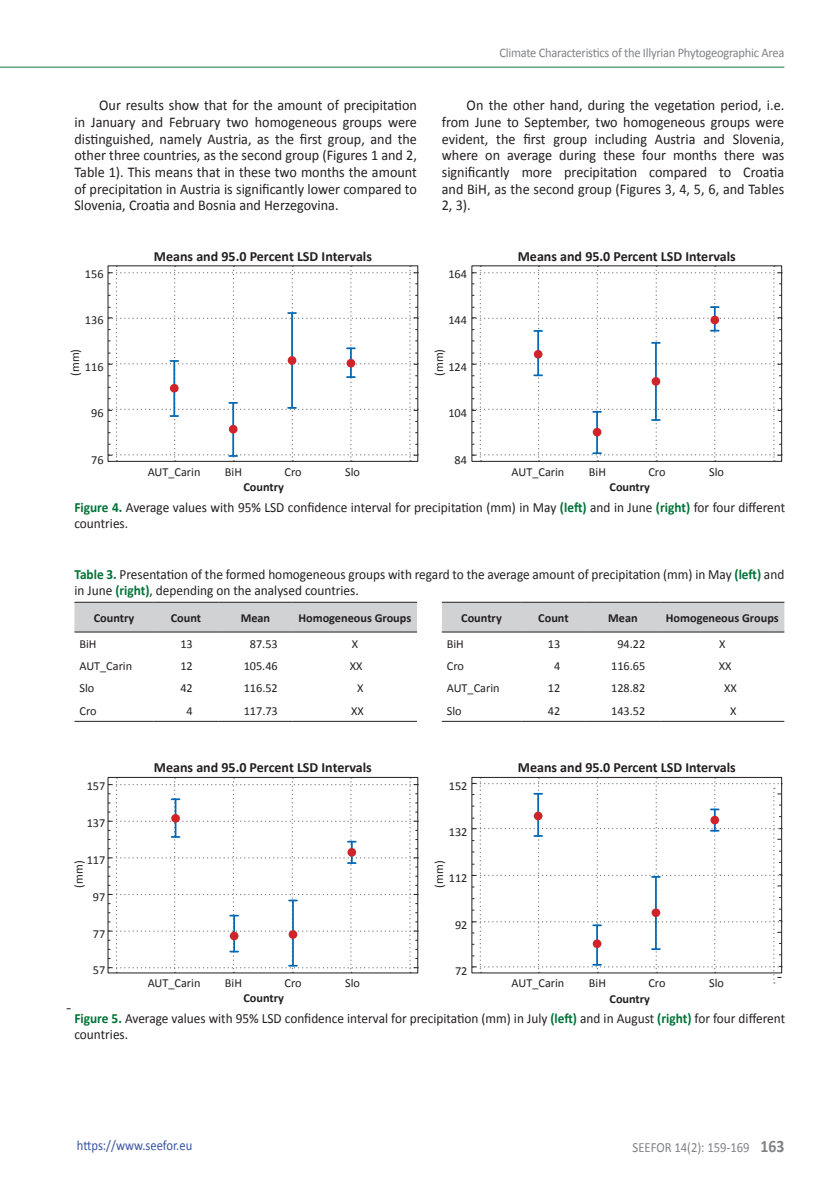
<style>
.page{position:relative;width:834px;height:1191px;background:#fff}
.page>*{position:absolute;margin:0;border:0;box-sizing:border-box;transform-origin:0 0}
.t1{font:14.88px/16.6px "Calibri";color:#231f20;text-align:justify;scale:.95 1}
.t2{font:14px/15.8px "Calibri";color:#231f20;scale:.95 1}
.t3{font:700 14px "Calibri";color:#231f20}
.t4{font:14px "Calibri";color:#808285;scale:.9 1}
.t5{font:14px "Calibri";color:#3853a3;scale:.9 1}
.t6{font:13.12px "Calibri";letter-spacing:-.02em;color:#808285;scale:.95 1}
.t7{font:12.25px "Calibri";color:#231f20}
.t8{font:700 12.25px "Calibri";color:#231f20}
.s1{font-weight:700;color:#007236}
.s2{font-weight:700;font-size:17.5px}
</style>
<div class="page">
<hr style="left:0;top:67px;width:784px;height:1px;background:#4f9b70">
<svg style="left:108px;top:777px;width:310px;height:196px"></svg>
<div style="left:288px;top:930px;width:9px;height:8px;background:#d1232a;border-radius:50%"></div>
<svg style="left:472px;top:781px;width:310px;height:202px"></svg>
<div style="left:651px;top:908px;width:9px;height:9px;background:#d1232a;border-radius:50%"></div>
<svg style="left:109px;top:269px;width:307px;height:189px"></svg>
<div style="left:287px;top:356px;width:9px;height:9px;background:#d1232a;border-radius:50%"></div>
<svg style="left:473px;top:269px;width:307px;height:189px"></svg>
<div style="left:651px;top:377px;width:9px;height:9px;background:#d1232a;border-radius:50%"></div>
<div style="left:107px;top:265px;width:311px;height:197px;border:1px solid #231f20"></div>
<div style="left:471px;top:265px;width:311px;height:197px;border:1px solid #231f20"></div>
<div style="left:471px;top:777px;width:311px;height:196px;border:1px solid #231f20"></div>
<svg style="left:74px;top:603px;width:710px;height:118px"></svg>
<hr style="left:74px;top:602px;width:80px;height:1px;background:#231f20">
<hr style="left:154px;top:602px;width:64px;height:1px;background:#231f20">
<hr style="left:218px;top:602px;width:74px;height:1px;background:#231f20">
<hr style="left:292px;top:602px;width:125px;height:1px;background:#231f20">
<hr style="left:441px;top:602px;width:80px;height:1px;background:#231f20">
<hr style="left:521px;top:602px;width:64px;height:1px;background:#231f20">
<hr style="left:585px;top:602px;width:75px;height:1px;background:#231f20">
<hr style="left:660px;top:602px;width:124px;height:1px;background:#231f20">
<hr style="left:74px;top:631px;width:80px;height:1px;background:#231f20">
<hr style="left:154px;top:631px;width:64px;height:1px;background:#231f20">
<hr style="left:218px;top:631px;width:74px;height:1px;background:#231f20">
<hr style="left:292px;top:631px;width:125px;height:1px;background:#231f20">
<hr style="left:441px;top:631px;width:80px;height:1px;background:#231f20">
<hr style="left:521px;top:631px;width:64px;height:1px;background:#231f20">
<hr style="left:585px;top:631px;width:75px;height:1px;background:#231f20">
<hr style="left:660px;top:631px;width:124px;height:1px;background:#231f20">
<hr style="left:74px;top:721px;width:80px;height:1px;background:#231f20">
<hr style="left:154px;top:721px;width:64px;height:1px;background:#231f20">
<hr style="left:218px;top:721px;width:74px;height:1px;background:#231f20">
<hr style="left:292px;top:721px;width:125px;height:1px;background:#231f20">
<hr style="left:441px;top:721px;width:80px;height:1px;background:#231f20">
<hr style="left:521px;top:721px;width:64px;height:1px;background:#231f20">
<hr style="left:585px;top:721px;width:75px;height:1px;background:#231f20">
<hr style="left:660px;top:721px;width:124px;height:1px;background:#231f20">
<p class="t6" style="left:499px;top:45px;width:301px">Climate Characteristics of the Illyrian Phytogeographic Area</p>
<p class="t1" style="left:74px;top:97px;width:362px;text-indent:25px">Our results show that for the amount of precipitation in January and February two homogeneous groups were distinguished, namely Austria, as the first group, and the other three countries, as the second group (Figures 1 and 2, Table 1). This means that in these two months the amount of precipitation in Austria is significantly lower compared to Slovenia, Croatia and Bosnia and Herzegovina.</p>
<p class="t1" style="left:441px;top:97px;width:362px;text-indent:25px">On the other hand, during the vegetation period, i.e. from June to September, two homogeneous groups were evident, the first group including Austria and Slovenia, where on average during these four months there was significantly more precipitation compared to Croatia and BiH, as the second group (Figures 3, 4, 5, 6, and Tables 2, 3).</p>
<p class="t3" style="left:154px;top:247px;width:219px">Means and 95.0 Percent LSD Intervals</p>
<p class="t3" style="left:517px;top:247px;width:219px">Means and 95.0 Percent LSD Intervals</p>
<p class="t7" style="left:85px;top:266px;width:20px">156</p>
<p class="t7" style="left:85px;top:312px;width:20px">136</p>
<p class="t7" style="left:85px;top:359px;width:20px">116</p>
<p class="t7" style="left:91px;top:405px;width:14px">96</p>
<p class="t7" style="left:91px;top:452px;width:14px">76</p>
<p class="t7" style="left:448px;top:266px;width:20px">164</p>
<p class="t7" style="left:448px;top:312px;width:20px">144</p>
<p class="t7" style="left:448px;top:359px;width:20px">124</p>
<p class="t7" style="left:448px;top:405px;width:20px">104</p>
<p class="t7" style="left:454px;top:452px;width:14px">84</p>
<p class="t7" style="left:67px;top:376px;width:28px;rotate:-90deg">(mm)</p>
<p class="t7" style="left:431px;top:376px;width:28px;rotate:-90deg">(mm)</p>
<p class="t7" style="left:148px;top:464px;width:54px">AUT_Carin</p>
<p class="t7" style="left:225px;top:464px;width:19px">BiH</p>
<p class="t7" style="left:284px;top:464px;width:19px">Cro</p>
<p class="t7" style="left:345px;top:464px;width:16px">Slo</p>
<p class="t7" style="left:511px;top:464px;width:54px">AUT_Carin</p>
<p class="t7" style="left:588px;top:464px;width:19px">BiH</p>
<p class="t7" style="left:648px;top:464px;width:19px">Cro</p>
<p class="t7" style="left:709px;top:464px;width:16px">Slo</p>
<p class="t8" style="left:243px;top:478px;width:42px">Country</p>
<p class="t8" style="left:609px;top:478px;width:42px">Country</p>
<p class="t2" style="left:74px;top:500px;width:749px"><span class="s1">Figure 4.</span> Average values with 95% LSD confidence interval for precipitation (mm) in May <span class="s1">(left)</span> and in June <span class="s1">(right)</span> for four different countries.</p>
<p class="t2" style="left:74px;top:567px;width:748px"><span class="s1">Table 3.</span> Presentation of the formed homogeneous groups with regard to the average amount of precipitation (mm) in May <span class="s1">(left)</span> and in June <span class="s1">(right)</span>, depending on the analysed countries.</p>
<p class="t8" style="left:94px;top:610px;width:42px">Country</p>
<p class="t8" style="left:171px;top:610px;width:32px">Count</p>
<p class="t8" style="left:241px;top:610px;width:31px">Mean</p>
<p class="t8" style="left:298px;top:610px;width:114px">Homogeneous Groups</p>
<p class="t8" style="left:461px;top:610px;width:42px">Country</p>
<p class="t8" style="left:538px;top:610px;width:32px">Count</p>
<p class="t8" style="left:608px;top:610px;width:31px">Mean</p>
<p class="t8" style="left:665px;top:610px;width:114px">Homogeneous Groups</p>
<p class="t7" style="left:79px;top:636px;width:19px">BiH</p>
<p class="t7" style="left:180px;top:636px;width:14px">13</p>
<p class="t7" style="left:250px;top:636px;width:29px">87.53</p>
<p class="t7" style="left:351px;top:636px;width:8px">X</p>
<p class="t7" style="left:446px;top:636px;width:19px">BiH</p>
<p class="t7" style="left:548px;top:636px;width:14px">13</p>
<p class="t7" style="left:617px;top:636px;width:29px">94.22</p>
<p class="t7" style="left:719px;top:636px;width:8px">X</p>
<p class="t7" style="left:79px;top:658px;width:54px">AUT_Carin</p>
<p class="t7" style="left:180px;top:658px;width:14px">12</p>
<p class="t7" style="left:244px;top:658px;width:36px">105.46</p>
<p class="t7" style="left:350px;top:658px;width:14px">XX</p>
<p class="t7" style="left:446px;top:658px;width:19px">Cro</p>
<p class="t7" style="left:554px;top:658px;width:8px">4</p>
<p class="t7" style="left:611px;top:658px;width:36px">116.65</p>
<p class="t7" style="left:718px;top:658px;width:14px">XX</p>
<p class="t7" style="left:79px;top:680px;width:16px">Slo</p>
<p class="t7" style="left:180px;top:680px;width:14px">42</p>
<p class="t7" style="left:244px;top:680px;width:36px">116.52</p>
<p class="t7" style="left:357px;top:680px;width:8px">X</p>
<p class="t7" style="left:446px;top:680px;width:54px">AUT_Carin</p>
<p class="t7" style="left:548px;top:680px;width:14px">12</p>
<p class="t7" style="left:611px;top:680px;width:36px">128.82</p>
<p class="t7" style="left:724px;top:680px;width:14px">XX</p>
<p class="t7" style="left:79px;top:703px;width:19px">Cro</p>
<p class="t7" style="left:186px;top:703px;width:8px">4</p>
<p class="t7" style="left:244px;top:703px;width:36px">117.73</p>
<p class="t7" style="left:351px;top:703px;width:14px">XX</p>
<p class="t7" style="left:446px;top:703px;width:16px">Slo</p>
<p class="t7" style="left:548px;top:703px;width:14px">42</p>
<p class="t7" style="left:611px;top:703px;width:36px">143.52</p>
<p class="t7" style="left:730px;top:703px;width:8px">X</p>
<p class="t3" style="left:154px;top:758px;width:219px">Means and 95.0 Percent LSD Intervals</p>
<p class="t3" style="left:517px;top:758px;width:219px">Means and 95.0 Percent LSD Intervals</p>
<p class="t7" style="left:449px;top:777px;width:20px">152</p>
<p class="t7" style="left:449px;top:824px;width:20px">132</p>
<p class="t7" style="left:449px;top:870px;width:20px">112</p>
<p class="t7" style="left:455px;top:917px;width:14px">92</p>
<p class="t7" style="left:455px;top:963px;width:14px">72</p>
<p class="t7" style="left:87px;top:778px;width:20px">157</p>
<p class="t7" style="left:87px;top:815px;width:20px">137</p>
<p class="t7" style="left:87px;top:852px;width:20px">117</p>
<p class="t7" style="left:93px;top:889px;width:14px">97</p>
<p class="t7" style="left:93px;top:925px;width:14px">77</p>
<p class="t7" style="left:93px;top:962px;width:14px">57</p>
<p class="t7" style="left:71px;top:887px;width:28px;rotate:-90deg">(mm)</p>
<p class="t7" style="left:431px;top:887px;width:28px;rotate:-90deg">(mm)</p>
<p class="t7" style="left:148px;top:975px;width:54px">AUT_Carin</p>
<p class="t7" style="left:225px;top:975px;width:19px">BiH</p>
<p class="t7" style="left:284px;top:975px;width:19px">Cro</p>
<p class="t7" style="left:345px;top:975px;width:16px">Slo</p>
<p class="t7" style="left:511px;top:975px;width:54px">AUT_Carin</p>
<p class="t7" style="left:588px;top:975px;width:19px">BiH</p>
<p class="t7" style="left:648px;top:975px;width:19px">Cro</p>
<p class="t7" style="left:709px;top:975px;width:16px">Slo</p>
<p class="t8" style="left:243px;top:990px;width:42px">Country</p>
<p class="t8" style="left:609px;top:990px;width:42px">Country</p>
<p class="t2" style="left:74px;top:1010px;width:749px"><span class="s1">Figure 5.</span> Average values with 95% LSD confidence interval for precipitation (mm) in July <span class="s1">(left)</span> and in August <span class="s1">(right)</span> for four different countries.</p>
<p class="t5" style="left:77px;top:1136px;width:130px">https://www.seefor.eu</p>
<p class="t4" style="left:632px;top:1138px;width:170px">SEEFOR 14(2): 159-169 <span class="s2">163</span></p>
</div>
